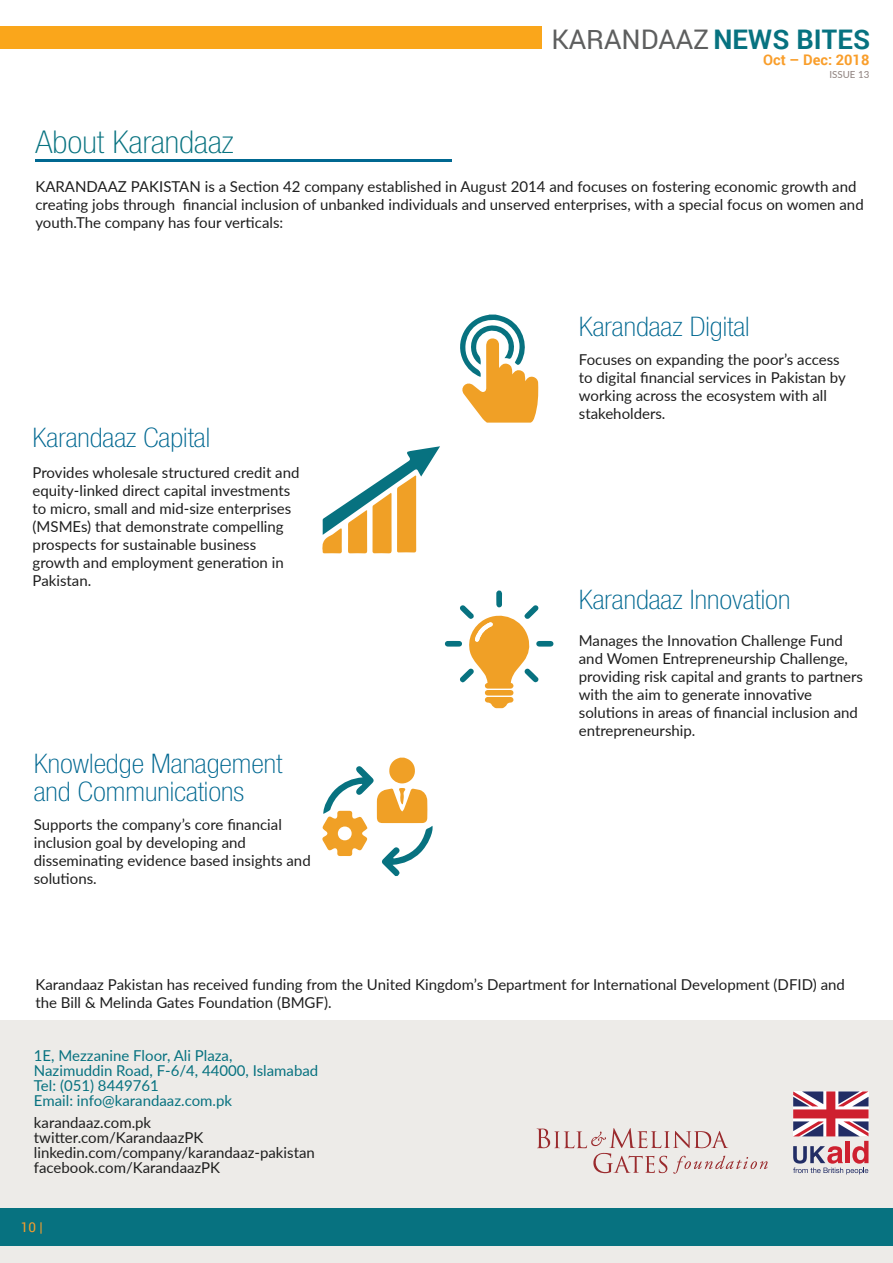
<style>
.page{position:relative;width:893px;height:1263px;background:#fff}
.page>*{position:absolute;margin:0;border:0;box-sizing:border-box;transform-origin:0 0}
.t1{font:100 condensed 31.5px "Helvetica Neue LT Std";color:#077280;scale:1.12 1}
.t2{font:100 condensed 27px/28.5px "Helvetica Neue LT Std";color:#006891;scale:1.12 1}
.t3{font:27px "Roboto";color:#5e5f5f}
.t4{font:15px/18px "Lato";color:#1e1e1e}
.t5{font:15px/15px "Lato";color:#077280}
.t6{font:700 14.7px "Roboto";color:#f99e2b}
.t7{font:13.5px "Roboto";color:#f99e2b}
.t8{font:9.75px "Lato";color:#8e817e}
.s1{font-weight:700;color:#077280}
</style>
<div class="page">
<div style="left:0;top:27px;width:541px;height:22px;background:#faa61b"></div>
<div style="left:0;top:1020px;width:893px;height:243px;background:#edebe8"></div>
<hr style="left:35px;top:159px;width:417px;height:2px;background:#006891">
<div style="left:0;top:1208px;width:893px;height:38px;background:#077280"></div>
<svg style="left:460px;top:315px;width:78px;height:108px"></svg>
<svg style="left:322px;top:446px;width:118px;height:107px"></svg>
<svg style="left:322px;top:758px;width:111px;height:118px"></svg>
<svg style="left:445px;top:590px;width:108px;height:118px"></svg>
<svg style="left:793px;top:1091px;width:75px;height:83px"></svg>
<svg style="left:537px;top:1128px;width:231px;height:46px"></svg>
<h2 class="t3" style="left:551px;top:21px;width:320px">KARANDAAZ <span class="s1">NEWS BITES</span></h2>
<p class="t6" style="left:763px;top:50px;width:108px">Oct – Dec: 2018</p>
<p class="t8" style="left:829px;top:67px;width:41px">ISSUE 13</p>
<h1 class="t1" style="left:36px;top:124px;width:178px">About Karandaaz</h1>
<p class="t4" style="left:35px;top:177px;width:830px">KARANDAAZ PAKISTAN is a Section 42 company established in August 2014 and focuses on fostering economic growth and creating jobs through financial inclusion of unbanked individuals and unserved enterprises, with a special focus on women and youth.The company has four verticals:</p>
<h2 class="t2" style="left:579px;top:312px;width:154px">Karandaaz Digital</h2>
<h2 class="t2" style="left:33px;top:423px;width:160px">Karandaaz Capital</h2>
<p class="t4" style="left:33px;top:462px;width:268px">Provides wholesale structured credit and equity-linked direct capital investments to micro, small and mid-size enterprises (MSMEs) that demonstrate compelling prospects for sustainable business growth and employment generation in Pakistan.</p>
<h2 class="t2" style="left:34px;top:748px;width:223px">Knowledge Management and Communications</h2>
<p class="t4" style="left:34px;top:815px;width:278px">Supports the company’s core financial inclusion goal by developing and disseminating evidence based insights and solutions.</p>
<p class="t4" style="left:579px;top:350px;width:268px">Focuses on expanding the poor’s access to digital financial services in Pakistan by working across the ecosystem with all stakeholders.</p>
<h2 class="t2" style="left:579px;top:585px;width:190px">Karandaaz Innovation</h2>
<p class="t4" style="left:579px;top:630px;width:286px">Manages the Innovation Challenge Fund and Women Entrepreneurship Challenge, providing risk capital and grants to partners with the aim to generate innovative solutions in areas of financial inclusion and entrepreneurship.</p>
<p class="t4" style="left:35px;top:975px;width:811px">Karandaaz Pakistan has received funding from the United Kingdom’s Department for International Development (DFID) and the Bill &amp; Melinda Gates Foundation (BMGF).</p>
<p class="t5" style="left:34px;top:1047px;width:286px">1E, Mezzanine Floor, Ali Plaza,<br>Nazimuddin Road, F-6/4, 44000, Islamabad<br>Tel: (051) 8449761<br>Email: info@karandaaz.com.pk</p>
<p class="t4" style="left:34px;top:1114px;width:282px;line-height:15px">karandaaz.com.pk twitter.com/KarandaazPK linkedin.com/company/karandaaz-pakistan facebook.com/KarandaazPK</p>
<p class="t7" style="left:21px;top:1218px;width:23px">10 |</p>
</div>
